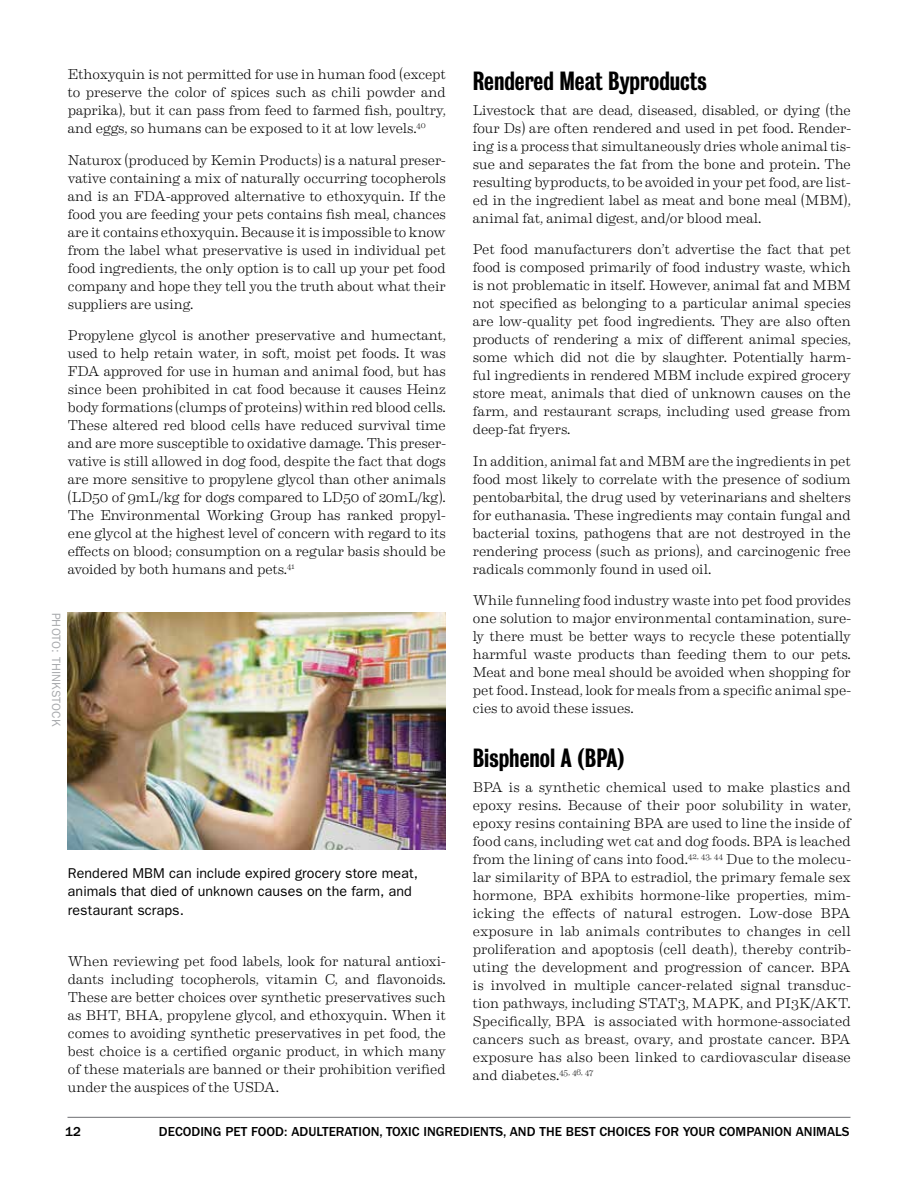
<style>
.page{position:relative;width:918px;height:1188px;background:#fff}
.page>*{position:absolute;margin:0;border:0;box-sizing:border-box;transform-origin:0 0}
.t1{font:24px "Bureau Grotesque Three Five";color:#000}
.t2{font:300 14.25px/18px "Eames Century Modern";letter-spacing:-.005em;color:#000;text-align:justify}
.t3{font:14.25px/18.8px "ITC Franklin Gothic Std";letter-spacing:.01em;color:#000}
.t4{font:500 13.5px "ITC Franklin Gothic Std";color:#000}
.t5{font:12px "ITC Franklin Gothic Std";letter-spacing:.01em;color:#a7a9ac}
</style>
<div class="page">
<hr style="left:68px;top:1117px;width:782px;height:1px;background:#6d6e71">
<img style="left:68px;top:612px;width:378px;height:238px">
<p class="t2" style="left:68px;top:64px;width:380px">Ethoxyquin is not permitted for use in human food (except to preserve the color of spices such as chili powder and paprika), but it can pass from feed to farmed fish, poultry, and eggs, so humans can be exposed to it at low levels.<sup>40</sup></p>
<p class="t2" style="left:68px;top:150px;width:380px">Naturox (produced by Kemin Products) is a natural preser&shy;vative containing a mix of naturally occurring tocopherols and is an FDA-approved alternative to ethoxyquin. If the food you are feeding your pets contains fish meal, chances are it contains ethoxyquin. Because it is impossible to know from the label what preservative is used in individual pet food ingredients, the only option is to call up your pet food company and hope they tell you the truth about what their suppliers are using.</p>
<p class="t2" style="left:68px;top:325px;width:380px">Propylene glycol is another preservative and humectant, used to help retain water, in soft, moist pet foods. It was FDA approved for use in human and animal food, but has since been prohibited in cat food because it causes Heinz body formations (clumps of proteins) within red blood cells.<br>These altered red blood cells have reduced survival time and are more susceptible to oxidative damage. This preser&shy;vative is still allowed in dog food, despite the fact that dogs are more sensitive to propylene glycol than other animals (LD50 of 9mL/kg for dogs compared to LD50 of 20mL/kg).<br>The Environmental Working Group has ranked propyl&shy;ene glycol at the highest level of concern with regard to its effects on blood; consumption on a regular basis should be avoided by both humans and pets.<sup>41</sup></p>
<p class="t5" style="left:63px;top:613px;width:115px;rotate:90deg">PHOTO: THINKSTOCK</p>
<p class="t3" style="left:68px;top:864px;width:352px">Rendered MBM can include expired grocery store meat, animals that died of unknown causes on the farm, and restaurant scraps.</p>
<p class="t2" style="left:68px;top:951px;width:380px">When reviewing pet food labels, look for natural antioxi&shy;dants including tocopherols, vitamin C, and flavonoids.<br>These are better choices over synthetic preservatives such as BHT, BHA, propylene glycol, and ethoxyquin. When it comes to avoiding synthetic preservatives in pet food, the best choice is a certified organic product, in which many of these materials are banned or their prohibition verified under the auspices of the USDA.</p>
<h1 class="t1" style="left:473px;top:67px;width:235px">Rendered Meat Byproducts</h1>
<p class="t2" style="left:473px;top:100px;width:380px">Livestock that are dead, diseased, disabled, or dying (the four Ds) are often rendered and used in pet food. Render&shy;ing is a process that simultaneously dries whole animal tis&shy;sue and separates the fat from the bone and protein. The resulting byproducts, to be avoided in your pet food, are list&shy;ed in the ingredient label as meat and bone meal (MBM), animal fat, animal digest, and/or blood meal.</p>
<p class="t2" style="left:473px;top:239px;width:380px">Pet food manufacturers don’t advertise the fact that pet food is composed primarily of food industry waste, which is not problematic in itself. However, animal fat and MBM not specified as belonging to a particular animal species are low-quality pet food ingredients. They are also often products of rendering a mix of different animal species, some which did not die by slaughter. Potentially harm&shy;ful ingredients in rendered MBM include expired grocery store meat, animals that died of unknown causes on the farm, and restaurant scraps, including used grease from deep-fat fryers.</p>
<p class="t2" style="left:473px;top:451px;width:380px">In addition, animal fat and MBM are the ingredients in pet food most likely to correlate with the presence of sodium pentobarbital, the drug used by veterinarians and shelters for euthanasia. These ingredients may contain fungal and bacterial toxins, pathogens that are not destroyed in the rendering process (such as prions), and carcinogenic free radicals commonly found in used oil.</p>
<p class="t2" style="left:473px;top:590px;width:380px">While funneling food industry waste into pet food provides one solution to major environmental contamination, sure&shy;ly there must be better ways to recycle these potentially harmful waste products than feeding them to our pets.<br>Meat and bone meal should be avoided when shopping for pet food. Instead, look for meals from a specific animal spe&shy;cies to avoid these issues.</p>
<h1 class="t1" style="left:473px;top:744px;width:154px">Bisphenol A (BPA)</h1>
<p class="t2" style="left:473px;top:777px;width:380px">BPA is a synthetic chemical used to make plastics and epoxy resins. Because of their poor solubility in water, epoxy resins containing BPA are used to line the inside of food cans, including wet cat and dog foods. BPA is leached from the lining of cans into food.<sup>42,</sup> <sup>43,</sup> <sup>44</sup> Due to the molecu&shy;lar similarity of BPA to estradiol, the primary female sex hormone, BPA exhibits hormone-like properties, mim&shy;icking the effects of natural estrogen. Low-dose BPA exposure in lab animals contributes to changes in cell proliferation and apoptosis (cell death), thereby contrib&shy;uting the development and progression of cancer. BPA is involved in multiple cancer-related signal transduc&shy;tion pathways, including STAT3, MAPK, and PI3K/AKT.<br>Specifically, BPA is associated with hormone-associated cancers such as breast, ovary, and prostate cancer. BPA exposure has also been linked to cardiovascular disease and diabetes.<sup>45,</sup> <sup>46,</sup> <sup>47</sup></p>
<p class="t4" style="left:65px;top:1124px;width:17px">12</p>
<p class="t4" style="left:159px;top:1124px;width:692px">DECODING PET FOOD: ADULTERATION, TOXIC INGREDIENTS, AND THE BEST CHOICES FOR YOUR COMPANION ANIMALS</p>
</div>
